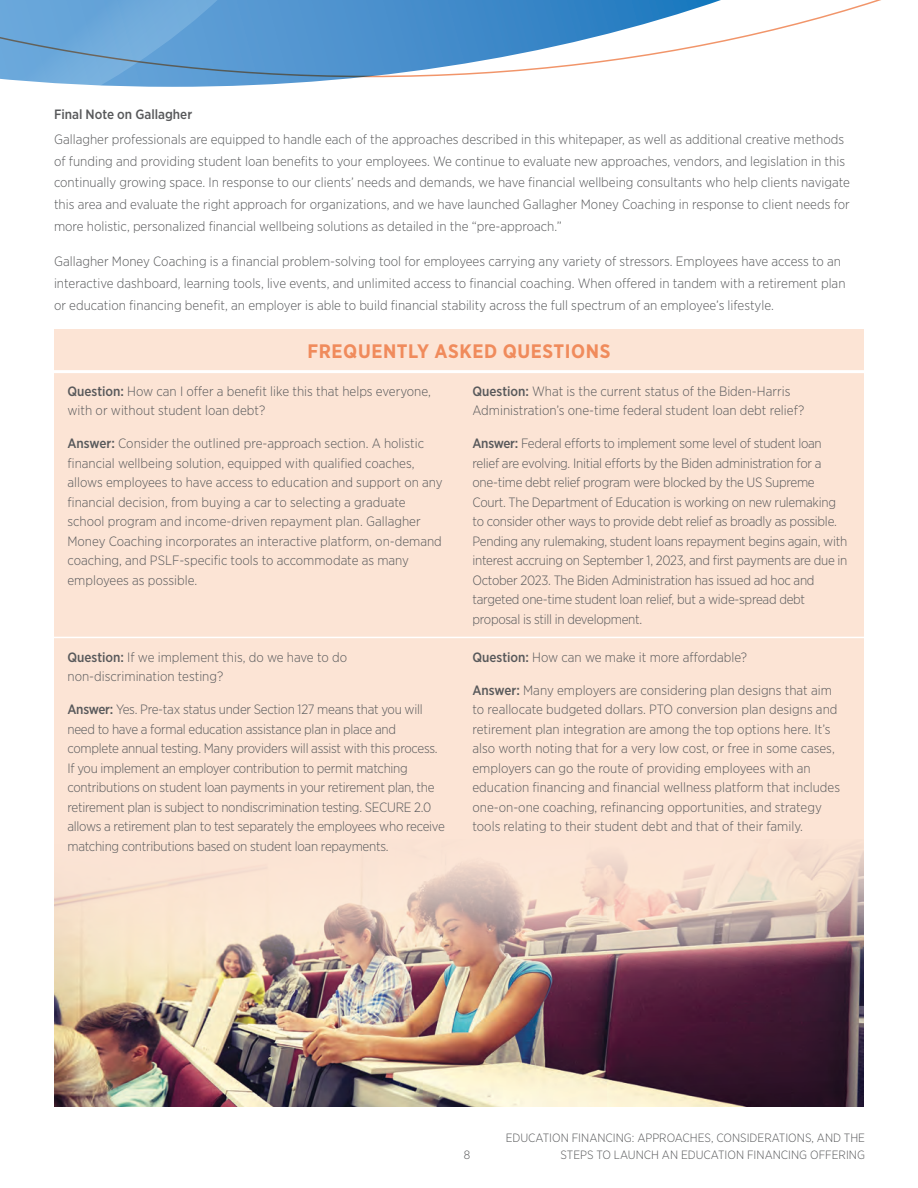
<style>
.page{position:relative;width:918px;height:1188px;background:#fff}
.page>*{position:absolute;margin:0;border:0;box-sizing:border-box;transform-origin:0 0}
.t1{font:700 19.5px "Gotham Narrow";letter-spacing:.03em;color:#f08b5c}
.t2{font:300 13.5px/19.5px "Gotham Narrow";color:#58595b}
.t3{font:300 13.5px/19.5px "Gotham Narrow";letter-spacing:-.02em;color:#58595b}
.t4{font:500 13.5px "Gotham Narrow";color:#58595b}
.t5{font:300 12px "Gotham Narrow";color:#58595b}
.s1{font-weight:500}
</style>
<div class="page">
<svg style="left:0;top:77px;width:347px;height:10px"></svg>
<svg style="left:0;top:0;width:881px;height:77px"></svg>
<div style="left:54px;top:329px;width:810px;height:510px;background:#fce4d5"></div>
<hr style="left:54px;top:637px;width:405px;height:1px;background:#fff">
<hr style="left:459px;top:637px;width:405px;height:1px;background:#fff">
<hr style="left:54px;top:370px;width:405px;height:3px;background:#fff">
<hr style="left:459px;top:370px;width:405px;height:3px;background:#fff">
<img style="left:54px;top:839px;width:810px;height:268px">
<p class="t4" style="left:54px;top:106px;width:140px">Final Note on Gallagher</p>
<p class="t2" style="left:54px;top:128px;width:798px;line-height:21.8px">Gallagher professionals are equipped to handle each of the approaches described in this whitepaper, as well as additional creative methods of funding and providing student loan benefits to your employees. We continue to evaluate new approaches, vendors, and legislation in this continually growing space. In response to our clients’ needs and demands, we have financial wellbeing consultants who help clients navigate this area and evaluate the right approach for organizations, and we have launched Gallagher Money Coaching in response to client needs for more holistic, personalized financial wellbeing solutions as detailed in the “pre-approach.”</p>
<p class="t2" style="left:54px;top:250px;width:793px;line-height:21.8px">Gallagher Money Coaching is a financial problem-solving tool for employees carrying any variety of stressors. Employees have access to an interactive dashboard, learning tools, live events, and unlimited access to financial coaching. When offered in tandem with a retirement plan or education financing benefit, an employer is able to build financial stability across the full spectrum of an employee’s lifestyle.</p>
<h1 class="t1" style="left:307px;top:339px;width:305px">FREQUENTLY ASKED QUESTIONS</h1>
<p class="t2" style="left:68px;top:381px;width:365px"><span class="s1">Question:</span> How can I offer a benefit like this that helps everyone, with or without student loan debt?</p>
<p class="t2" style="left:68px;top:434px;width:377px"><span class="s1">Answer:</span> Consider the outlined pre-approach section. A holistic financial wellbeing solution, equipped with qualified coaches, allows employees to have access to education and support on any financial decision, from buying a car to selecting a graduate school program and income-driven repayment plan. Gallagher Money Coaching incorporates an interactive platform, on-demand coaching, and PSLF-specific tools to accommodate as many employees as possible.</p>
<p class="t2" style="left:472px;top:381px;width:333px"><span class="s1">Question:</span> What is the current status of the Biden-Harris<br>Administration’s one-time federal student loan debt relief?</p>
<p class="t3" style="left:472px;top:434px;width:376px"><span class="s1">Answer:</span> Federal efforts to implement some level of student loan relief are evolving. Initial efforts by the Biden administration for a one-time debt relief program were blocked by the US Supreme Court. The Department of Education is working on new rulemaking to consider other ways to provide debt relief as broadly as possible.<br>Pending any rulemaking, student loans repayment begins again, with interest accruing on September 1, 2023, and first payments are due in October 2023. The Biden Administration has issued ad hoc and targeted one-time student loan relief, but a wide-spread debt proposal is still in development.</p>
<p class="t2" style="left:68px;top:647px;width:281px"><span class="s1">Question:</span> If we implement this, do we have to do non-discrimination testing?</p>
<p class="t3" style="left:68px;top:699px;width:379px"><span class="s1">Answer:</span> Yes. Pre-tax status under Section 127 means that you will need to have a formal education assistance plan in place and complete annual testing. Many providers will assist with this process.<br>If you implement an employer contribution to permit matching contributions on student loan payments in your retirement plan, the retirement plan is subject to nondiscrimination testing. SECURE 2.0 allows a retirement plan to test separately the employees who receive matching contributions based on student loan repayments.</p>
<p class="t2" style="left:473px;top:647px;width:276px"><span class="s1">Question:</span> How can we make it more affordable?</p>
<p class="t2" style="left:473px;top:680px;width:369px"><span class="s1">Answer:</span> Many employers are considering plan designs that aim to reallocate budgeted dollars. PTO conversion plan designs and retirement plan integration are among the top options here. It’s also worth noting that for a very low cost, or free in some cases, employers can go the route of providing employees with an education financing and financial wellness platform that includes one-on-one coaching, refinancing opportunities, and strategy tools relating to their student debt and that of their family.</p>
<p class="t5" style="left:506px;top:1131px;width:361px">EDUCATION FINANCING: APPROACHES, CONSIDERATIONS, AND THE</p>
<p class="t5" style="left:464px;top:1147px;width:8px">8</p>
<p class="t5" style="left:561px;top:1147px;width:306px">STEPS TO LAUNCH AN EDUCATION FINANCING OFFERING</p>
</div>
